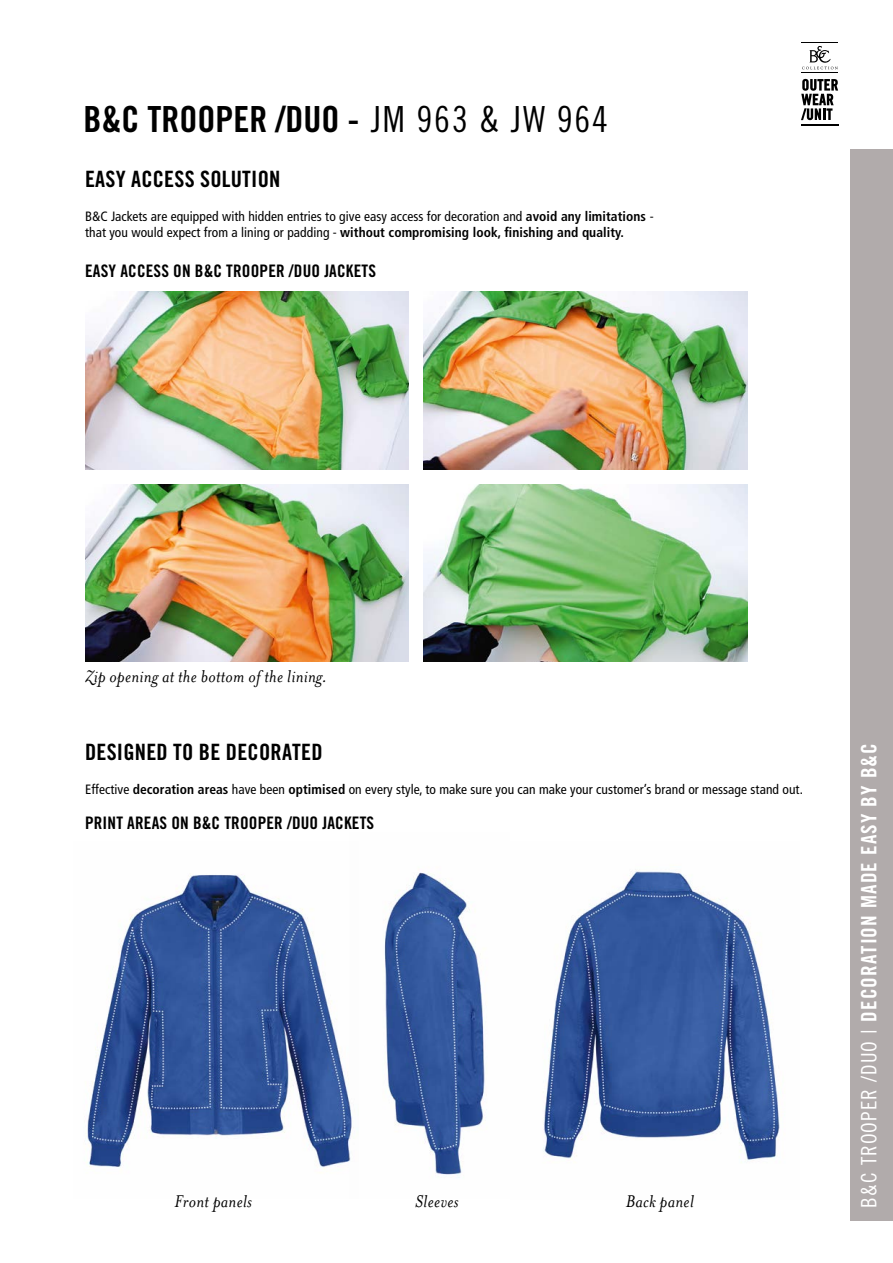
<style>
.page{position:relative;width:893px;height:1263px;background:#fff}
.page>*{position:absolute;margin:0;border:0;box-sizing:border-box;transform-origin:0 0}
.t1{font:36px "Trade Gothic LT Std Bd Cn 20";color:#000}
.t2{font:22.5px "Trade Gothic LT Std Bd Cn 20";letter-spacing:.01em;color:#000}
.t3{font:21.3px "Trade Gothic LT Std Bd Cn 20";letter-spacing:.05em;color:#fff}
.t4{font:italic 19.5px "Mrs Eaves";letter-spacing:.015em;color:#000}
.t5{font:17.25px "Trade Gothic LT Std Bd Cn 20";letter-spacing:.01em;color:#000}
.t6{font:condensed 13.5px/16.5px "Frutiger";letter-spacing:.005em;color:#000}
.s1{font-family:"Trade Gothic LT Std Cn 18"}
.s2{font-weight:700}
</style>
<div class="page">
<div style="left:850px;top:149px;width:43px;height:1071px;background:#b1abab"></div>
<img style="left:85px;top:291px;width:323px;height:178px">
<img style="left:85px;top:484px;width:323px;height:178px">
<img style="left:424px;top:291px;width:323px;height:178px">
<img style="left:424px;top:484px;width:323px;height:178px">
<img style="left:86px;top:874px;width:264px;height:296px">
<img style="left:543px;top:870px;width:237px;height:293px">
<img style="left:350px;top:872px;width:135px;height:306px">
<hr style="left:802px;top:124px;width:37px;height:1px;background:#000">
<svg style="left:801px;top:79px;width:37px;height:41px"></svg>
<hr style="left:802px;top:43px;width:36px;height:1px;background:#000">
<hr style="left:802px;top:73px;width:36px;height:1px;background:#000">
<svg style="left:802px;top:46px;width:36px;height:23px"></svg>
<h1 class="t1" style="left:84px;top:97px;width:526px">B&amp;C TROOPER /DUO - <span class="s1">JM 963 &amp; JW 964</span></h1>
<h2 class="t2" style="left:85px;top:166px;width:197px">EASY ACCESS SOLUTION</h2>
<p class="t6" style="left:85px;top:208px;width:570px">B&amp;C Jackets are equipped with hidden entries to give easy access for decoration and <span class="s2">avoid any limitations</span> - that you would expect from a lining or padding - <span class="s2">without compromising look, finishing and quality.</span></p>
<p class="t5" style="left:85px;top:260px;width:293px">EASY ACCESS ON B&amp;C TROOPER /DUO JACKETS</p>
<h3 class="t4" style="left:85px;top:665px;width:244px">Zip opening at the bottom of the lining.</h3>
<h2 class="t2" style="left:85px;top:739px;width:239px">DESIGNED TO BE DECORATED</h2>
<p class="t6" style="left:85px;top:781px;width:719px">Effective <span class="s2">decoration areas</span> have been <span class="s2">optimised</span> on every style, to make sure you can make your customer’s brand or message stand out.</p>
<p class="t5" style="left:85px;top:812px;width:291px">PRINT AREAS ON B&amp;C TROOPER /DUO JACKETS</p>
<h3 class="t4" style="left:175px;top:1191px;width:79px">Front panels</h3>
<h3 class="t4" style="left:415px;top:1191px;width:45px">Sleeves</h3>
<h3 class="t4" style="left:626px;top:1191px;width:70px">Back panel</h3>
<h3 class="t3" style="left:856px;top:1208px;width:466px;rotate:-90deg"><span class="s1">B&amp;C TROOPER /DUO |</span> DECORATION MADE EASY BY B&amp;C</h3>
</div>
